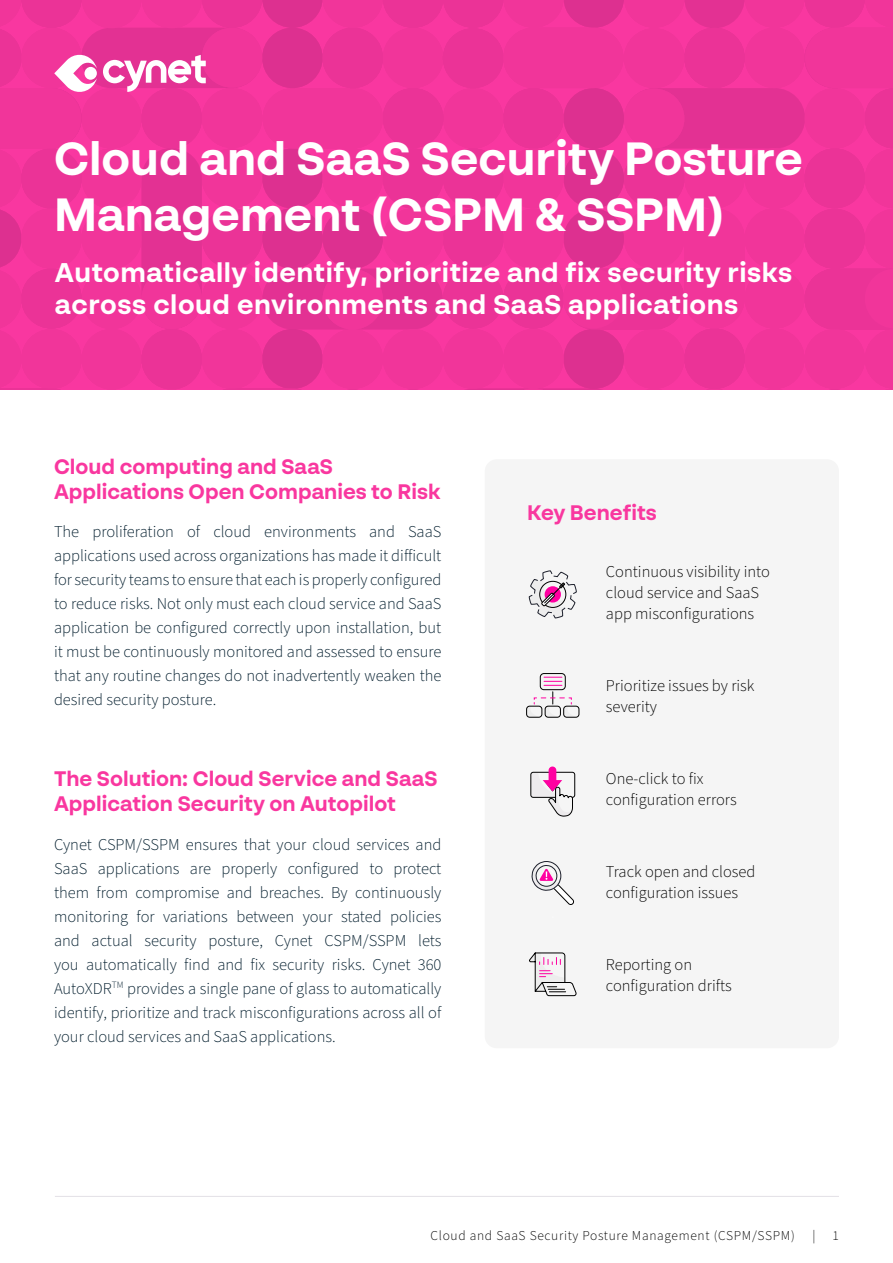
<style>
.page{position:relative;width:893px;height:1263px;background:#fff}
.page>*{position:absolute;margin:0;border:0;box-sizing:border-box;transform-origin:0 0}
.h0{font:700 46.5px/55.8px "BR Sonoma";color:#fff}
.t1{font:700 27px/32.4px "BR Sonoma";letter-spacing:.02em;color:#fff}
.bullets_one_row{font:700 21px/25.2px "BR Sonoma";color:#f9379f}
.body{font:300 16.5px/24px "Source Sans Pro";color:#001c2c;text-align:justify}
.bullets_one_row_on_y{font:300 16.5px/21px "Source Sans Pro";color:#000}
.t2{font:300 13.5px "Source Sans Pro";letter-spacing:.05em;color:#000}
</style>
<div class="page">
<svg style="left:0;top:0;width:893px;height:390px;background:#ee3599"></svg>
<div style="left:485px;top:459px;width:354px;height:589px;background:#f5f5f5;border-radius:12px"></div>
<svg style="left:528px;top:570px;width:49px;height:49px"></svg>
<svg style="left:526px;top:673px;width:54px;height:45px"></svg>
<svg style="left:530px;top:766px;width:45px;height:51px"></svg>
<svg style="left:531px;top:861px;width:43px;height:44px"></svg>
<svg style="left:529px;top:952px;width:48px;height:44px"></svg>
<hr style="left:55px;top:1196px;width:784px;height:1px;background:#e3e0e6">
<p class="h0" style="left:54px;top:130px;width:750px">Cloud and SaaS Security Posture<br>Management (CSPM &amp; SSPM)</p>
<h3 class="t1" style="left:55px;top:255px;width:739px">Automatically identify, prioritize and fix security risks across cloud environments and SaaS applications</h3>
<h3 class="bullets_one_row" style="left:54px;top:453px;width:280px">Cloud computing and SaaS</h3>
<h3 class="bullets_one_row" style="left:54px;top:478px;width:388px">Applications Open Companies to Risk</h3>
<h3 class="body" style="left:54px;top:520px;width:389px">The proliferation of cloud environments and SaaS applications used across organizations has made it difficult for security teams to ensure that each is properly configured to reduce risks. Not only must each cloud service and SaaS application be configured correctly upon installation, but it must be continuously monitored and assessed to ensure that any routine changes do not inadvertently weaken the desired security posture.</h3>
<h3 class="bullets_one_row" style="left:54px;top:766px;width:385px">The Solution: Cloud Service and SaaS<br>Application Security on Autopilot</h3>
<p class="body" style="left:54px;top:833px;width:389px">Cynet CSPM/SSPM ensures that your cloud services and SaaS applications are properly configured to protect them from compromise and breaches. By continuously monitoring for variations between your stated policies and actual security posture, Cynet CSPM/SSPM lets you automatically find and fix security risks. Cynet 360<br>AutoXDR<sup>TM</sup> provides a single pane of glass to automatically identify, prioritize and track misconfigurations across all of your cloud services and SaaS applications.</p>
<p class="bullets_one_row" style="left:527px;top:500px;width:131px">Key Benefits</p>
<p class="bullets_one_row_on_y" style="left:606px;top:562px;width:166px">Continuous visibility into cloud service and SaaS app misconfigurations</p>
<p class="bullets_one_row_on_y" style="left:606px;top:676px;width:150px">Prioritize issues by risk severity</p>
<p class="bullets_one_row_on_y" style="left:606px;top:769px;width:132px">One-click to fix configuration errors</p>
<p class="bullets_one_row_on_y" style="left:606px;top:862px;width:151px">Track open and closed configuration issues</p>
<p class="bullets_one_row_on_y" style="left:606px;top:955px;width:127px">Reporting on configuration drifts</p>
<p class="t2" style="left:431px;top:1226px;width:366px">Cloud and SaaS Security Posture Management (CSPM/SSPM)</p>
<p class="t2" style="left:812px;top:1226px;width:5px">|</p>
<p class="t2" style="left:832px;top:1226px;width:8px">1</p>
</div>
